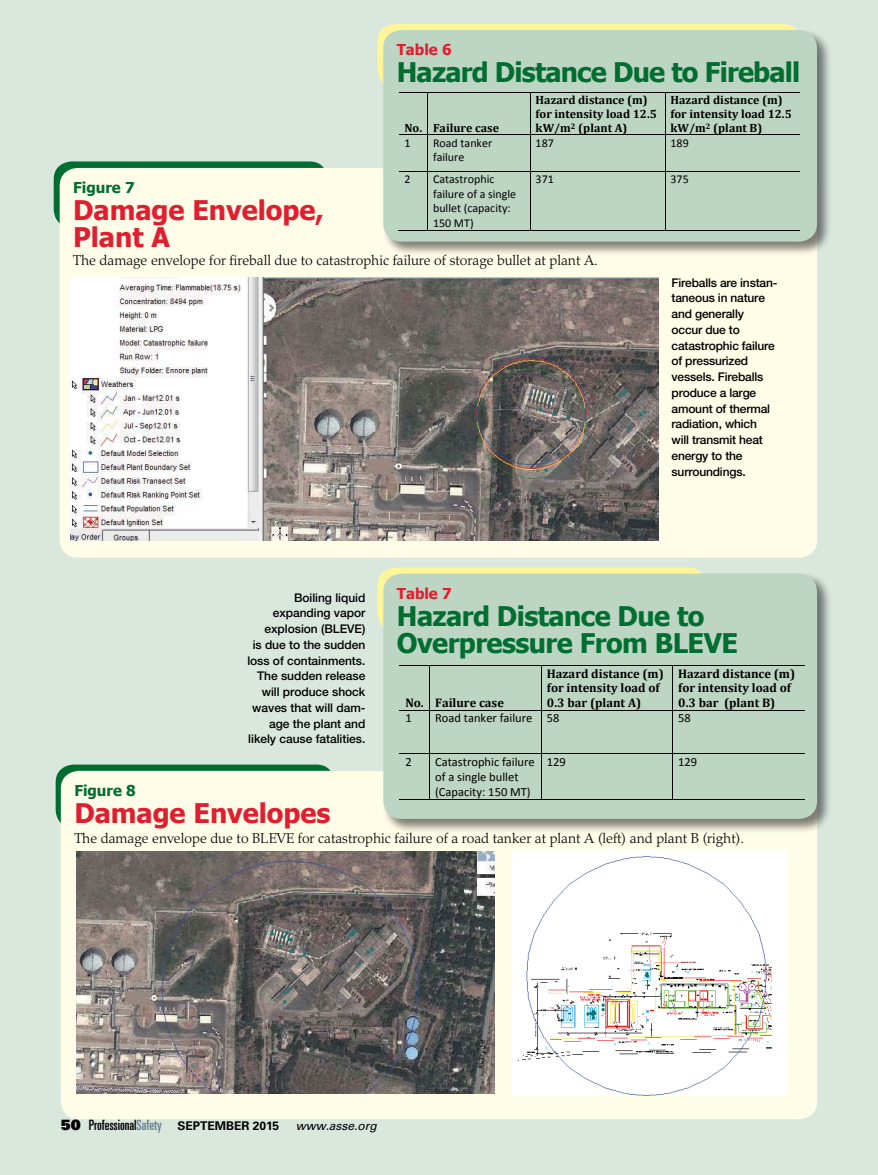
<style>
.page{position:relative;width:878px;height:1175px;background:#fff}
.page>*{position:absolute;margin:0;border:0;box-sizing:border-box;transform-origin:0 0}
.t1{font:700 27px/27px "Tahoma";letter-spacing:-.02em;color:#006e31}
.t2{font:700 27px/27px "Tahoma";color:#e11e30}
.t3{font:700 15px "Tahoma";color:#006e31}
.t4{font:700 15px "Tahoma";color:#e11e30}
.t5{font:300 14.25px "Palatino LT Std";color:#000}
.t6{font:700 12.45px/14.5px "Cambria";color:#000}
.t7{font:12.45px/15.3px "Calibri";color:#000}
.t8{font:500 12px/15.8px "Helvetica Neue LT Std";letter-spacing:-.015em;color:#000}
.t9{font:700 12px/14px "Cambria";color:#000}
.t10{font:12px/14.5px "Calibri";color:#000}
.t11{font:700 12px "Univers LT Std";color:#000}
.s1{font-family:"Univers LT Std X Black";font-weight:400;font-size:14.25px}
.s2{font-weight:400;font-stretch:ultra-condensed;font-size:14.25px}
.s3{font-weight:400;font-stretch:ultra-condensed;font-size:14.25px;color:#657c91}
.s4{font-weight:400;font-style:italic}
</style>
<div class="page">
<div style="left:0;top:0;width:878px;height:1174px;background:#dae7dd"></div>
<svg style="left:56px;top:764px;width:278px;height:64px;background:#157941"></svg>
<div style="left:61px;top:771px;width:756px;height:348px;background:#fffce8;border-radius:18px"></div>
<img style="left:76px;top:851px;width:418px;height:243px">
<img style="left:512px;top:850px;width:274px;height:245px">
<div style="left:377px;top:567px;width:329px;height:64px;background:#fff699;border-radius:18px"></div>
<div style="left:382px;top:572px;width:450px;height:262px;background:#000;opacity:.5"></div>
<div style="left:383px;top:573px;width:434px;height:246px;background:#bdd5c3;border-radius:18px"></div>
<hr style="left:399px;top:665px;width:30px;height:1px;background:#000">
<hr style="left:430px;top:665px;width:111px;height:1px;background:#000">
<hr style="left:541px;top:665px;width:131px;height:1px;background:#000">
<hr style="left:673px;top:665px;width:131px;height:1px;background:#000">
<hr style="left:429px;top:666px;width:1px;height:44px;background:#000">
<hr style="left:541px;top:666px;width:1px;height:44px;background:#000">
<hr style="left:672px;top:666px;width:1px;height:44px;background:#000">
<hr style="left:399px;top:710px;width:30px;height:1px;background:#000">
<hr style="left:430px;top:710px;width:111px;height:1px;background:#000">
<hr style="left:541px;top:710px;width:131px;height:1px;background:#000">
<hr style="left:673px;top:710px;width:131px;height:1px;background:#000">
<hr style="left:429px;top:710px;width:1px;height:43px;background:#000">
<hr style="left:541px;top:710px;width:1px;height:43px;background:#000">
<hr style="left:672px;top:710px;width:1px;height:43px;background:#000">
<hr style="left:399px;top:753px;width:30px;height:1px;background:#000">
<hr style="left:430px;top:753px;width:111px;height:1px;background:#000">
<hr style="left:541px;top:753px;width:131px;height:1px;background:#000">
<hr style="left:673px;top:753px;width:131px;height:1px;background:#000">
<hr style="left:399px;top:799px;width:30px;height:1px;background:#000">
<hr style="left:429px;top:753px;width:1px;height:46px;background:#000">
<hr style="left:430px;top:799px;width:111px;height:1px;background:#000">
<hr style="left:541px;top:753px;width:1px;height:46px;background:#000">
<hr style="left:541px;top:799px;width:131px;height:1px;background:#000">
<hr style="left:672px;top:753px;width:1px;height:46px;background:#000">
<hr style="left:673px;top:799px;width:131px;height:1px;background:#000">
<div style="left:54px;top:161px;width:273px;height:66px;background:linear-gradient(to right,#087236,#047034);border-radius:18px"></div>
<div style="left:60px;top:168px;width:757px;height:389px;background:#fffce8;border-radius:18px"></div>
<img style="left:70px;top:278px;width:588px;height:262px">
<div style="left:377px;top:24px;width:424px;height:63px;background:#fff699;border-radius:18px"></div>
<div style="left:382px;top:28px;width:449px;height:228px;background:#000;opacity:.5"></div>
<div style="left:383px;top:30px;width:434px;height:212px;background:#bdd5c3;border-radius:18px"></div>
<svg style="left:399px;top:92px;width:28px;height:1px"></svg>
<hr style="left:428px;top:92px;width:102px;height:1px;background:#000">
<hr style="left:530px;top:92px;width:135px;height:1px;background:#000">
<hr style="left:665px;top:92px;width:135px;height:1px;background:#000">
<hr style="left:427px;top:92px;width:1px;height:43px;background:#000">
<hr style="left:530px;top:92px;width:1px;height:43px;background:#000">
<hr style="left:665px;top:92px;width:1px;height:43px;background:#000">
<hr style="left:428px;top:135px;width:102px;height:1px;background:#000">
<hr style="left:530px;top:135px;width:135px;height:1px;background:#000">
<hr style="left:665px;top:135px;width:135px;height:1px;background:#000">
<hr style="left:427px;top:135px;width:1px;height:36px;background:#000">
<hr style="left:530px;top:135px;width:1px;height:36px;background:#000">
<hr style="left:665px;top:135px;width:1px;height:36px;background:#000">
<svg style="left:399px;top:171px;width:28px;height:1px"></svg>
<hr style="left:428px;top:171px;width:102px;height:1px;background:#000">
<hr style="left:530px;top:171px;width:135px;height:1px;background:#000">
<hr style="left:665px;top:171px;width:135px;height:1px;background:#000">
<hr style="left:427px;top:171px;width:1px;height:59px;background:#000">
<svg style="left:398px;top:230px;width:30px;height:1px"></svg>
<hr style="left:428px;top:230px;width:102px;height:1px;background:#000">
<hr style="left:530px;top:171px;width:1px;height:59px;background:#000">
<hr style="left:530px;top:230px;width:135px;height:1px;background:#000">
<hr style="left:665px;top:171px;width:1px;height:59px;background:#000">
<hr style="left:665px;top:230px;width:135px;height:1px;background:#000">
<p class="t4" style="left:397px;top:39px;width:56px">Table 6</p>
<h1 class="t1" style="left:397px;top:57px;width:405px">Hazard Distance Due to Fireball</h1>
<p class="t9" style="left:404px;top:120px;width:96px">No. Failure case</p>
<p class="t9" style="left:535px;top:92px;width:123px">Hazard distance (m) for intensity load 12.5 kW/m<sup>2</sup> (plant A)</p>
<p class="t9" style="left:670px;top:92px;width:123px">Hazard distance (m) for intensity load 12.5 kW/m<sup>2</sup> (plant B)</p>
<p class="t10" style="left:404px;top:135px;width:8px">1</p>
<p class="t10" style="left:433px;top:135px;width:61px">Road tanker failure</p>
<p class="t10" style="left:535px;top:135px;width:20px">187</p>
<p class="t10" style="left:670px;top:135px;width:20px">189</p>
<p class="t10" style="left:404px;top:172px;width:8px">2</p>
<p class="t10" style="left:433px;top:172px;width:85px">Catastrophic failure of a single bullet (capacity:<br>150 MT)</p>
<p class="t10" style="left:535px;top:172px;width:20px">371</p>
<p class="t10" style="left:670px;top:172px;width:20px">375</p>
<p class="t3" style="left:73px;top:177px;width:63px">Figure 7</p>
<h1 class="t2" style="left:73px;top:195px;width:252px">Damage Envelope,<br>Plant A</h1>
<p class="t5" style="left:73px;top:251px;width:526px">The damage envelope for fireball due to catastrophic failure of storage bullet at plant A.</p>
<p class="t8" style="left:671px;top:274px;width:107px">Fireballs are instan&shy;taneous in nature and generally occur due to catastrophic failure of pressurized vessels. Fireballs produce a large amount of thermal radiation, which will transmit heat energy to the surroundings.</p>
<p class="t4" style="left:397px;top:583px;width:56px">Table 7</p>
<h1 class="t1" style="left:397px;top:601px;width:342px">Hazard Distance Due to<br>Overpressure From BLEVE</h1>
<p class="t6" style="left:405px;top:695px;width:100px">No. Failure case</p>
<p class="t8" style="left:247px;top:589px;width:119px;text-align:right">Boiling liquid expanding vapor explosion (BLEVE)<br>is due to the sudden loss of containments.<br>The sudden release will produce shock waves that will dam&shy;age the plant and likely cause fatalities.</p>
<p class="t6" style="left:547px;top:665px;width:118px">Hazard distance (m) for intensity load of<br>0.3 bar (plant A)</p>
<p class="t6" style="left:678px;top:665px;width:118px">Hazard distance (m) for intensity load of<br>0.3 bar (plant B)</p>
<p class="t7" style="left:405px;top:710px;width:8px">1</p>
<p class="t7" style="left:435px;top:710px;width:126px">Road tanker failure 58</p>
<p class="t7" style="left:678px;top:710px;width:14px">58</p>
<p class="t7" style="left:405px;top:754px;width:8px">2</p>
<p class="t7" style="left:435px;top:754px;width:101px">Catastrophic failure of a single bullet (Capacity: 150 MT)</p>
<p class="t7" style="left:547px;top:754px;width:21px">129</p>
<p class="t7" style="left:678px;top:754px;width:21px">129</p>
<p class="t3" style="left:74px;top:780px;width:63px">Figure 8</p>
<h1 class="t2" style="left:74px;top:798px;width:257px">Damage Envelopes</h1>
<p class="t5" style="left:74px;top:829px;width:671px">The damage envelope due to BLEVE for catastrophic failure of a road tanker at plant A (left) and plant B (right).</p>
<p class="t11" style="left:61px;top:1118px;width:317px"><span class="s1">50</span> <span class="s2">Professional</span><span class="s3">Safety</span> SEPTEMBER 2015 <span class="s4">www.asse.org</span></p>
</div>
